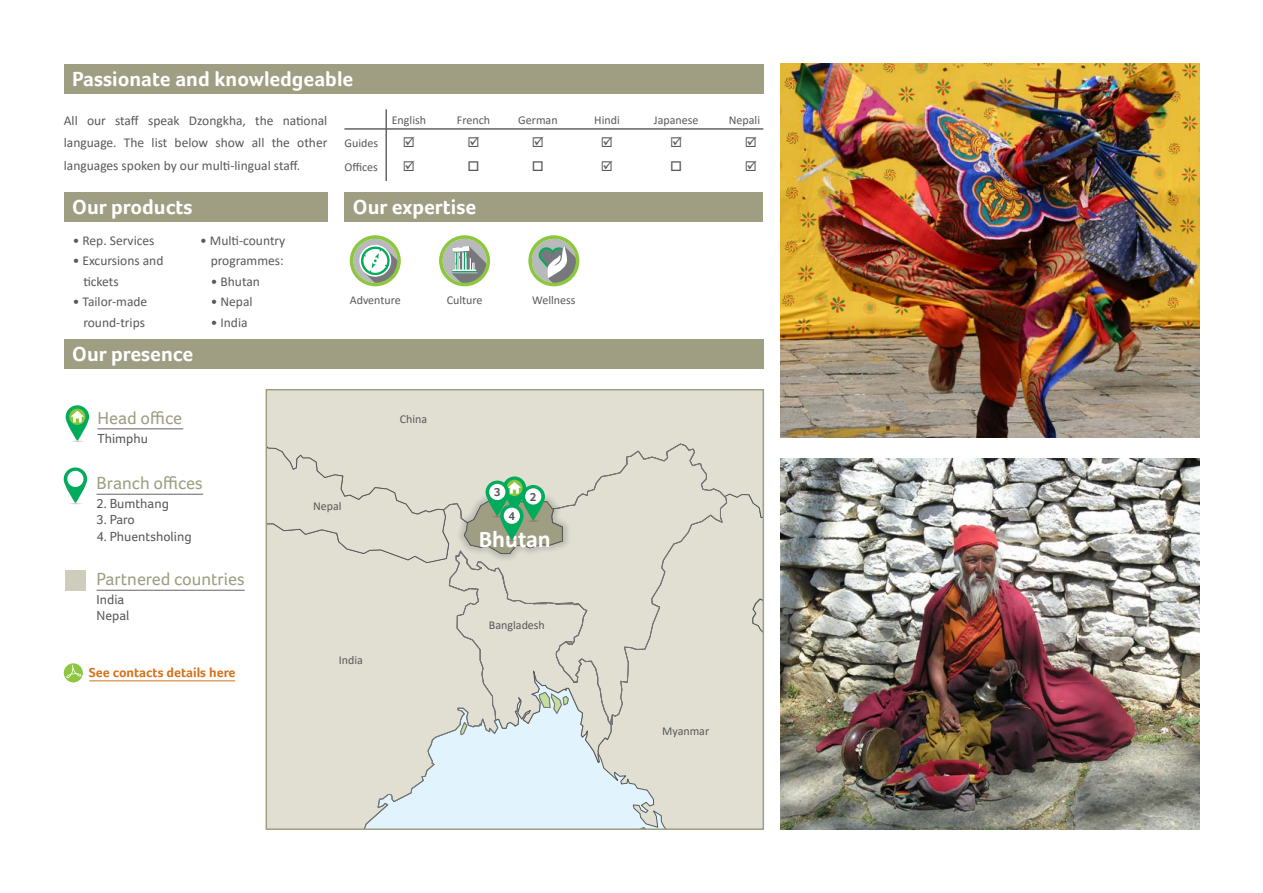
<style>
.page{position:relative;width:1263px;height:893px;background:#fff}
.page>*{position:absolute;margin:0;border:0;box-sizing:border-box;transform-origin:0 0}
.t1{font:700 24px "Calibri";color:#fff}
.t2{font:700 21px "Foco Corp";color:#fff}
.t3{font:18px "Foco Corp";color:#9f9d82}
.t4{font:13.5px/20.5px "Calibri";color:#58595b;text-align:right}
.t5{font:13.5px/16.2px "Foco Corp";color:#58595b}
.t6{font:700 13.5px "Foco Corp";color:#d4711b}
.t7{font:12px "Calibri";color:#58595b}
.t8{font:700 12px "Foco Corp";color:#58595b}
</style>
<div class="page">
<div style="left:727px;top:739px;width:34px;height:88px;background:#e0dfd2"></div>
<div style="left:727px;top:392px;width:34px;height:347px;background:#e0dfd2"></div>
<svg style="left:269px;top:392px;width:458px;height:435px;background:#dee1d8"></svg>
<div style="left:266px;top:389px;width:498px;height:441px;border:2px solid #9f9d82"></div>
<div style="left:64px;top:64px;width:699px;height:30px;background:#9f9d82"></div>
<div style="left:64px;top:339px;width:699px;height:29px;background:#9f9d82"></div>
<hr style="left:344px;top:128px;width:419px;height:2px;background:#636466">
<hr style="left:385px;top:109px;width:2px;height:72px;background:#636466">
<img style="left:780px;top:459px;width:419px;height:370px">
<img style="left:780px;top:64px;width:419px;height:374px">
<div style="left:64px;top:192px;width:263px;height:29px;background:#9f9d82"></div>
<div style="left:344px;top:192px;width:419px;height:29px;background:#9f9d82"></div>
<hr style="left:97px;top:428px;width:86px;height:1px;background:#636466">
<svg style="left:350px;top:235px;width:51px;height:51px"></svg>
<svg style="left:439px;top:235px;width:51px;height:51px"></svg>
<svg style="left:528px;top:235px;width:51px;height:51px"></svg>
<hr style="left:97px;top:590px;width:148px;height:1px;background:#636466">
<div style="left:66px;top:570px;width:20px;height:21px;background:#ceccba"></div>
<hr style="left:97px;top:494px;width:106px;height:1px;background:#636466">
<svg style="left:64px;top:663px;width:19px;height:19px"></svg>
<hr style="left:89px;top:680px;width:146px;height:1px;background:#d4711b">
<svg style="left:66px;top:405px;width:23px;height:37px"></svg>
<svg style="left:64px;top:467px;width:23px;height:37px"></svg>
<div style="left:67px;top:471px;width:17px;height:16px;background:#fff;border-radius:50%"></div>
<svg style="left:266px;top:423px;width:347px;height:340px;background:#d9dbce"></svg>
<div style="left:525px;top:488px;width:16px;height:16px;background:#fff;border-radius:50%"></div>
<h2 class="t2" style="left:72px;top:67px;width:282px">Passionate and knowledgeable</h2>
<p class="t4" style="left:64px;top:109px;width:265px;line-height:22.5px;text-align:justify">All our staff speak Dzongkha, the national language. The list below show all the other languages spoken by our multi-lingual staff.</p>
<p class="t7" style="left:392px;top:112px;width:36px">English</p>
<p class="t7" style="left:457px;top:112px;width:35px">French</p>
<p class="t7" style="left:518px;top:112px;width:41px">German</p>
<p class="t7" style="left:594px;top:112px;width:27px">Hindi</p>
<p class="t7" style="left:654px;top:112px;width:46px">Japanese</p>
<p class="t7" style="left:729px;top:112px;width:33px">Nepali</p>
<p class="t7" style="left:344px;top:135px;width:35px">Guides</p>
<p class="t7" style="left:344px;top:158px;width:35px">Offices</p>
<h2 class="t2" style="left:72px;top:195px;width:122px">Our products</h2>
<h2 class="t2" style="left:353px;top:195px;width:125px">Our expertise</h2>
<p class="t4" style="left:73px;top:229px;width:83px">• Rep. Services</p>
<p class="t4" style="left:83px;top:250px;width:82px;text-align:left;text-indent:-11px">• Excursions and tickets</p>
<p class="t4" style="left:73px;top:291px;width:76px">• Tailor-made round-trips</p>
<h2 class="t2" style="left:72px;top:342px;width:122px">Our presence</h2>
<p class="t4" style="left:200px;top:230px;width:87px">• Multi-country programmes:</p>
<p class="t4" style="left:211px;top:271px;width:51px">• Bhutan</p>
<p class="t4" style="left:211px;top:291px;width:43px">• Nepal</p>
<p class="t4" style="left:211px;top:312px;width:38px">• India</p>
<h3 class="t3" style="left:97px;top:408px;width:86px">Head office</h3>
<p class="t5" style="left:97px;top:430px;width:52px">Thimphu</p>
<h3 class="t3" style="left:97px;top:473px;width:108px">Branch offices</h3>
<p class="t5" style="left:97px;top:495px;width:74px">2. Bumthang</p>
<p class="t5" style="left:97px;top:512px;width:40px">3. Paro</p>
<p class="t5" style="left:97px;top:528px;width:97px">4. Phuentsholing</p>
<h3 class="t3" style="left:97px;top:569px;width:150px">Partnered countries</h3>
<p class="t5" style="left:97px;top:591px;width:34px">India<br>Nepal</p>
<p class="t6" style="left:89px;top:664px;width:148px">See contacts details here</p>
<p class="t7" style="left:350px;top:291px;width:53px">Adventure</p>
<p class="t7" style="left:447px;top:291px;width:37px">Culture</p>
<p class="t7" style="left:532px;top:291px;width:45px">Wellness</p>
<p class="t7" style="left:313px;top:498px;width:30px">Nepal</p>
<p class="t7" style="left:400px;top:411px;width:29px">China</p>
<p class="t7" style="left:339px;top:652px;width:26px">India</p>
<p class="t8" style="left:494px;top:485px;width:8px">3</p>
<p class="t8" style="left:508px;top:509px;width:8px">4</p>
<p class="t8" style="left:530px;top:490px;width:8px">2</p>
<h1 class="t1" style="left:479px;top:522px;width:74px">Bhutan</h1>
<p class="t7" style="left:489px;top:617px;width:57px">Bangladesh</p>
<p class="t7" style="left:662px;top:723px;width:49px">Myanmar</p>
</div>
